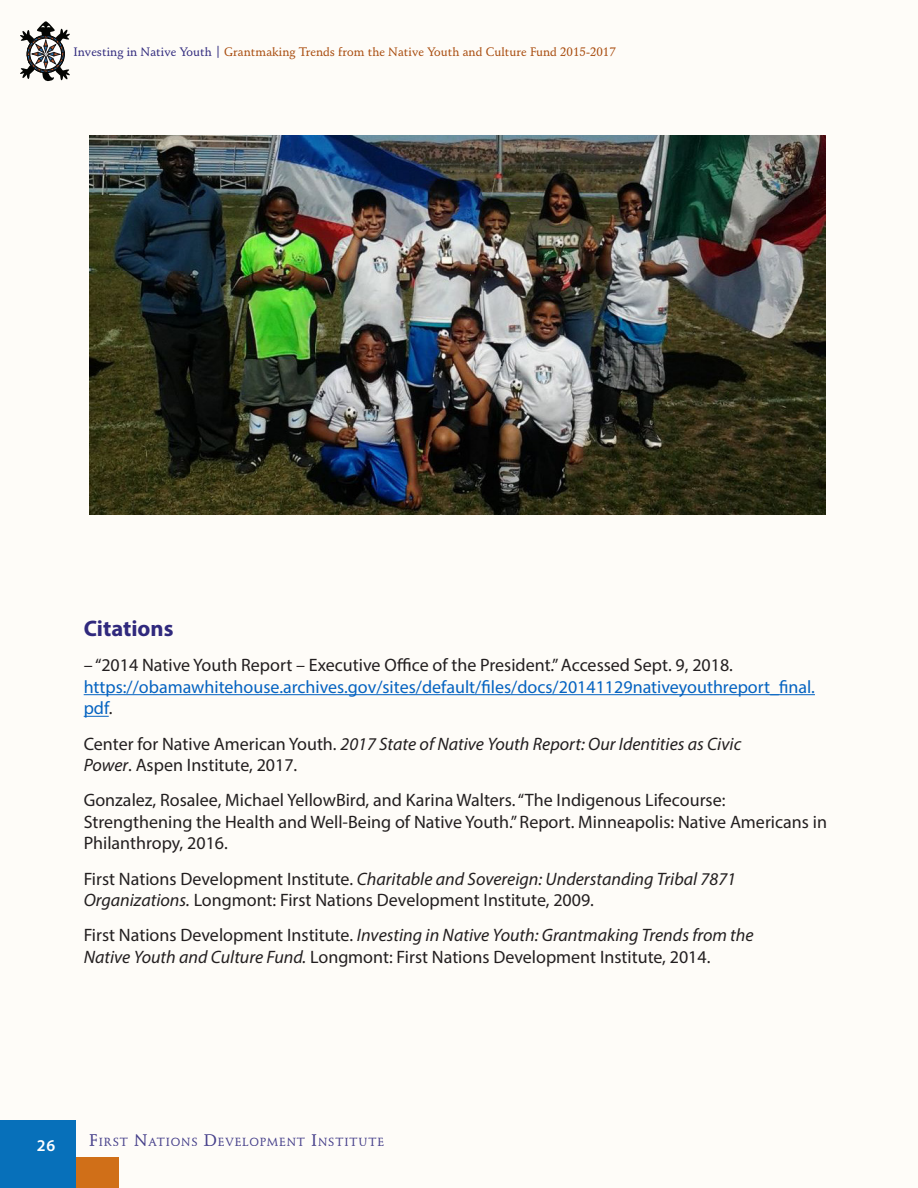
<style>
.page{position:relative;width:918px;height:1188px;background:#fefcf8}
.page>*{position:absolute;margin:0;border:0;box-sizing:border-box;transform-origin:0 0}
.Header_1{font:700 22.5px "Myriad Pro";color:#30297d}
.Body_Copy{font:18px/21.6px "Myriad Pro";color:#231f20}
.Body_Copy-2{font:italic 18px "Myriad Pro";color:#231f20}
.Body_Copy-3{font:18px/21.6px "Myriad Pro";color:#0563c1}
.t1{font:600 16.5px "Myriad Pro";color:#fff}
.t2{font:500 12px "Schneidler BT";color:#a84b0d}
.t3{font:500 11.55px "Schneidler BT";letter-spacing:.07em;color:#30297d}
.s1{color:#30297d}
.s2{color:#231f20}
.s3{font-style:normal}
.s4{font-style:italic}
.s5{font-size:16.5px}
</style>
<div class="page">
<div style="left:76px;top:1158px;width:43px;height:30px;background:#d06f18"></div>
<div style="left:0;top:1120px;width:76px;height:68px;background:#0770ba"></div>
<svg style="left:20px;top:21px;width:50px;height:60px"></svg>
<hr style="left:84px;top:694px;width:731px;height:1px;background:#0563c1">
<svg style="left:84px;top:716px;width:25px;height:1px"></svg>
<img style="left:89px;top:135px;width:736px;height:379px">
<p class="t2" style="left:73px;top:44px;width:544px"><span class="s1">Investing in Native Youth |</span> Grantmaking Trends from the Native Youth and Culture Fund 2015-2017</p>
<p class="Header_1" style="left:84px;top:614px;width:91px">Citations</p>
<p class="Body_Copy" style="left:84px;top:654px;width:651px">– “2014 Native Youth Report – Executive Office of the President.” Accessed Sept. 9, 2018.</p>
<p class="Body_Copy-3" style="left:84px;top:676px;width:733px">https://obamawhitehouse.archives.gov/sites/default/files/docs/20141129nativeyouthreport_final. pdf<span class="s2">.</span></p>
<p class="Body_Copy-2" style="left:84px;top:732px;width:659px"><span class="s3">Center for Native American Youth.</span> 2017 State of Native Youth Report: Our Identities as Civic</p>
<p class="Body_Copy" style="left:84px;top:754px;width:215px"><span class="s4">Power</span>. Aspen Institute, 2017.</p>
<p class="Body_Copy" style="left:84px;top:789px;width:643px">Gonzalez, Rosalee, Michael YellowBird, and Karina Walters. “The Indigenous Lifecourse:</p>
<p class="Body_Copy" style="left:84px;top:811px;width:745px">Strengthening the Health and Well-Being of Native Youth.” Report. Minneapolis: Native Americans in<br>Philanthropy, 2016.</p>
<p class="Body_Copy-2" style="left:84px;top:867px;width:654px"><span class="s3">First Nations Development Institute.</span> Charitable and Sovereign: Understanding Tribal 7871</p>
<p class="Body_Copy" style="left:84px;top:889px;width:512px"><span class="s4">Organizations.</span> Longmont: First Nations Development Institute, 2009.</p>
<p class="Body_Copy-2" style="left:84px;top:924px;width:671px"><span class="s3">First Nations Development Institute.</span> Investing in Native Youth: Grantmaking Trends from the</p>
<p class="Body_Copy" style="left:84px;top:946px;width:628px"><span class="s4">Native Youth and Culture Fund.</span> Longmont: First Nations Development Institute, 2014.</p>
<p class="t1" style="left:37px;top:1135px;width:20px">26</p>
<p class="t3" style="left:89px;top:1135px;width:296px"><span class="s5">F</span>IRST <span class="s5">N</span>ATIONS <span class="s5">D</span>EVELOPMENT <span class="s5">I</span>NSTITUTE</p>
</div>
